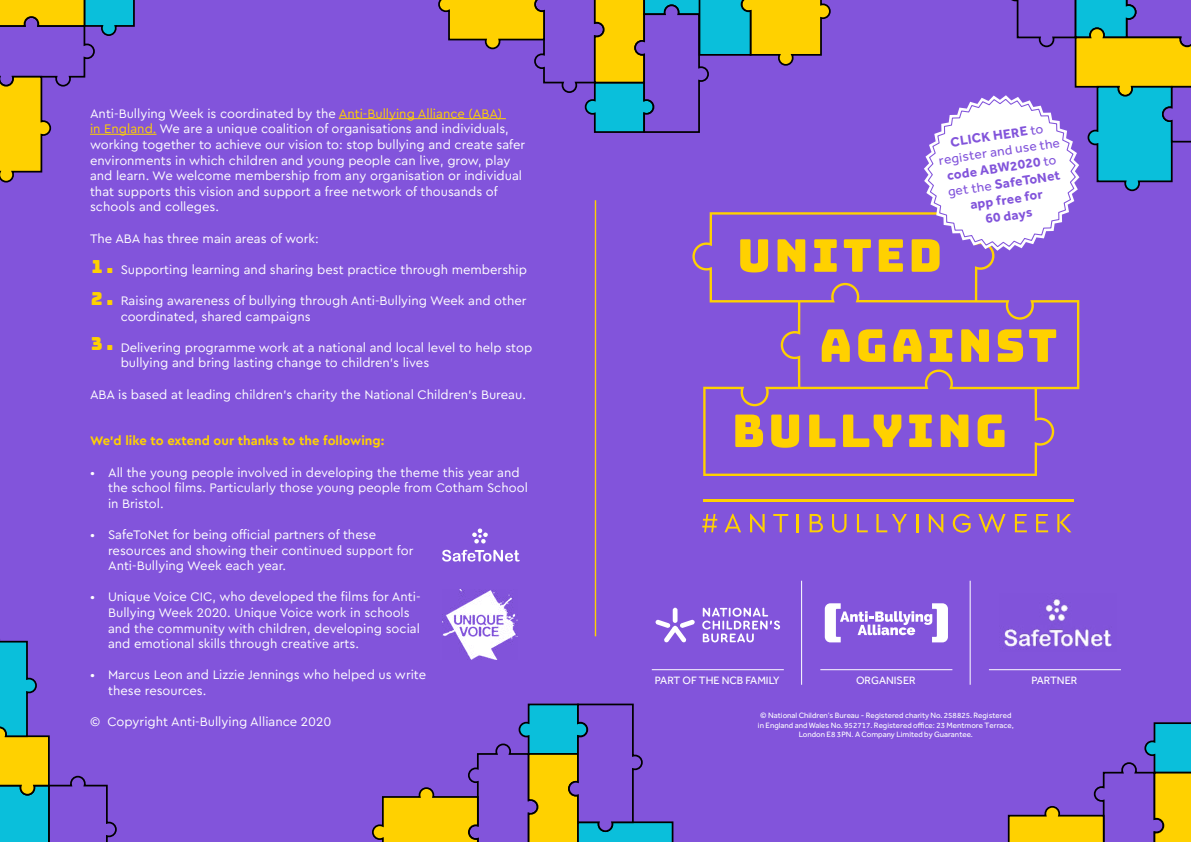
<style>
.page{position:relative;width:1191px;height:842px;background:#8254db}
.page>*{position:absolute;margin:0;border:0;box-sizing:border-box;transform-origin:0 0}
.t1{font:18px/32.2px "Bungee";color:#ffd100}
.t2{font:700 13.5px/16.2px "Effra";color:#8254db;text-align:center}
.t3{font:13px/15.6px "Cera Pro";color:#fff}
.t4{font:700 13px "Cera Pro";color:#ffd100}
.t5{font:11px "Effra";color:#fff}
.t6{font:8px/9.6px "Effra";color:#fff;text-align:center}
.s1{color:#ffd100}
.s2{font-weight:400}
</style>
<div class="page">
<hr style="left:595px;top:200px;width:1px;height:436px;background:#ffd100">
<svg style="left:437px;top:0;width:394px;height:133px"></svg>
<svg style="left:0;top:0;width:136px;height:183px"></svg>
<svg style="left:1007px;top:722px;width:184px;height:120px"></svg>
<svg style="left:0;top:639px;width:117px;height:203px"></svg>
<svg style="left:372px;top:703px;width:302px;height:139px"></svg>
<hr style="left:339px;top:118px;width:167px;height:1px;background:#ffd100">
<hr style="left:90px;top:134px;width:66px;height:1px;background:#ffd100">
<img style="left:442px;top:589px;width:75px;height:71px">
<svg style="left:442px;top:550px;width:78px;height:12px"></svg>
<svg style="left:472px;top:528px;width:16px;height:16px"></svg>
<svg style="left:702px;top:514px;width:15px;height:18px"></svg>
<svg style="left:724px;top:514px;width:17px;height:18px"></svg>
<svg style="left:750px;top:514px;width:14px;height:19px"></svg>
<svg style="left:773px;top:514px;width:15px;height:18px"></svg>
<svg style="left:797px;top:514px;width:2px;height:18px"></svg>
<svg style="left:809px;top:514px;width:14px;height:18px"></svg>
<svg style="left:832px;top:514px;width:14px;height:19px"></svg>
<svg style="left:857px;top:514px;width:10px;height:18px"></svg>
<svg style="left:876px;top:514px;width:31px;height:18px"></svg>
<svg style="left:916px;top:514px;width:2px;height:18px"></svg>
<svg style="left:928px;top:514px;width:15px;height:19px"></svg>
<svg style="left:952px;top:514px;width:18px;height:19px"></svg>
<svg style="left:978px;top:514px;width:27px;height:19px"></svg>
<svg style="left:1014px;top:514px;width:13px;height:18px"></svg>
<svg style="left:1036px;top:514px;width:12px;height:18px"></svg>
<svg style="left:1057px;top:514px;width:14px;height:18px"></svg>
<svg style="left:692px;top:212px;width:387px;height:264px"></svg>
<svg style="left:735px;top:414px;width:28px;height:33px"></svg>
<svg style="left:771px;top:414px;width:28px;height:34px"></svg>
<svg style="left:909px;top:414px;width:22px;height:33px"></svg>
<svg style="left:940px;top:414px;width:28px;height:33px"></svg>
<svg style="left:977px;top:414px;width:27px;height:33px"></svg>
<svg style="left:843px;top:414px;width:58px;height:33px"></svg>
<svg style="left:809px;top:414px;width:26px;height:33px"></svg>
<hr style="left:703px;top:499px;width:370px;height:3px;background:#ffd100">
<hr style="left:652px;top:669px;width:132px;height:1px;background:#fff">
<hr style="left:801px;top:581px;width:1px;height:104px;background:#fff">
<svg style="left:655px;top:608px;width:40px;height:34px"></svg>
<svg style="left:702px;top:608px;width:78px;height:34px"></svg>
<hr style="left:820px;top:669px;width:132px;height:1px;background:#fff">
<hr style="left:969px;top:581px;width:1px;height:104px;background:#fff">
<hr style="left:989px;top:669px;width:132px;height:1px;background:#fff">
<svg style="left:824px;top:603px;width:124px;height:39px"></svg>
<img style="left:1002px;top:598px;width:110px;height:52px">
<svg style="left:911px;top:0;width:280px;height:272px"></svg>
<p class="t3" style="left:90px;top:105px;width:437px">Anti-Bullying Week is coordinated by the <span class="s1">Anti-Bullying Alliance (ABA)<br>in England.</span> We are a unique coalition of organisations and individuals, working together to achieve our vision to: stop bullying and create safer environments in which children and young people can live, grow, play and learn. We welcome membership from any organisation or individual that supports this vision and support a free network of thousands of schools and colleges.</p>
<p class="t3" style="left:90px;top:230px;width:230px">The ABA has three main areas of work:</p>
<p class="t3" style="left:121px;top:261px;width:408px">Supporting learning and sharing best practice through membership</p>
<p class="t3" style="left:121px;top:292px;width:407px">Raising awareness of bullying through Anti-Bullying Week and other coordinated, shared campaigns</p>
<p class="t3" style="left:121px;top:339px;width:413px">Delivering programme work at a national and local level to help stop bullying and bring lasting change to children’s lives</p>
<p class="t3" style="left:90px;top:386px;width:437px">ABA is based at leading children’s charity the National Children’s Bureau.</p>
<p class="t4" style="left:90px;top:432px;width:296px">We’d like to extend our thanks to the following:</p>
<p class="t3" style="left:108px;top:464px;width:421px;text-indent:-18px">• All the young people involved in developing the theme this year and the school films. Particularly those young people from Cotham School in Bristol.</p>
<p class="t3" style="left:108px;top:526px;width:307px;text-indent:-18px">• SafeToNet for being official partners of these resources and showing their continued support for<br>Anti-Bullying Week each year.</p>
<p class="t3" style="left:108px;top:589px;width:314px;text-indent:-18px">• Unique Voice CIC, who developed the films for Anti-Bullying Week 2020. Unique Voice work in schools and the community with children, developing social and emotional skills through creative arts.</p>
<p class="t3" style="left:108px;top:667px;width:320px;text-indent:-18px">• Marcus Leon and Lizzie Jennings who helped us write these resources.</p>
<p class="t3" style="left:90px;top:713px;width:243px">© Copyright Anti-Bullying Alliance 2020</p>
<h1 class="t1" style="left:91px;top:250px;width:24px">1 .<br>2 .</h1>
<h1 class="t1" style="left:91px;top:328px;width:24px">3 .</h1>
<p class="t2" style="left:935px;top:136px;width:124px;rotate:-8deg">CLICK HERE <span class="s2">to register and use the </span>code ABW2020 <span class="s2">to get the</span> SafeToNet app free for<br>60 days</p>
<p class="t5" style="left:655px;top:674px;width:126px">PART OF THE NCB FAMILY</p>
<p class="t5" style="left:856px;top:674px;width:61px">ORGANISER</p>
<p class="t5" style="left:1031px;top:674px;width:47px">PARTNER</p>
<p class="t6" style="left:758px;top:710px;width:257px">© National Children’s Bureau - Registered charity No. 258825. Registered in England and Wales No. 952717. Registered office: 23 Mentmore Terrace,<br>London E8 3PN. A Company Limited by Guarantee.</p>
</div>
